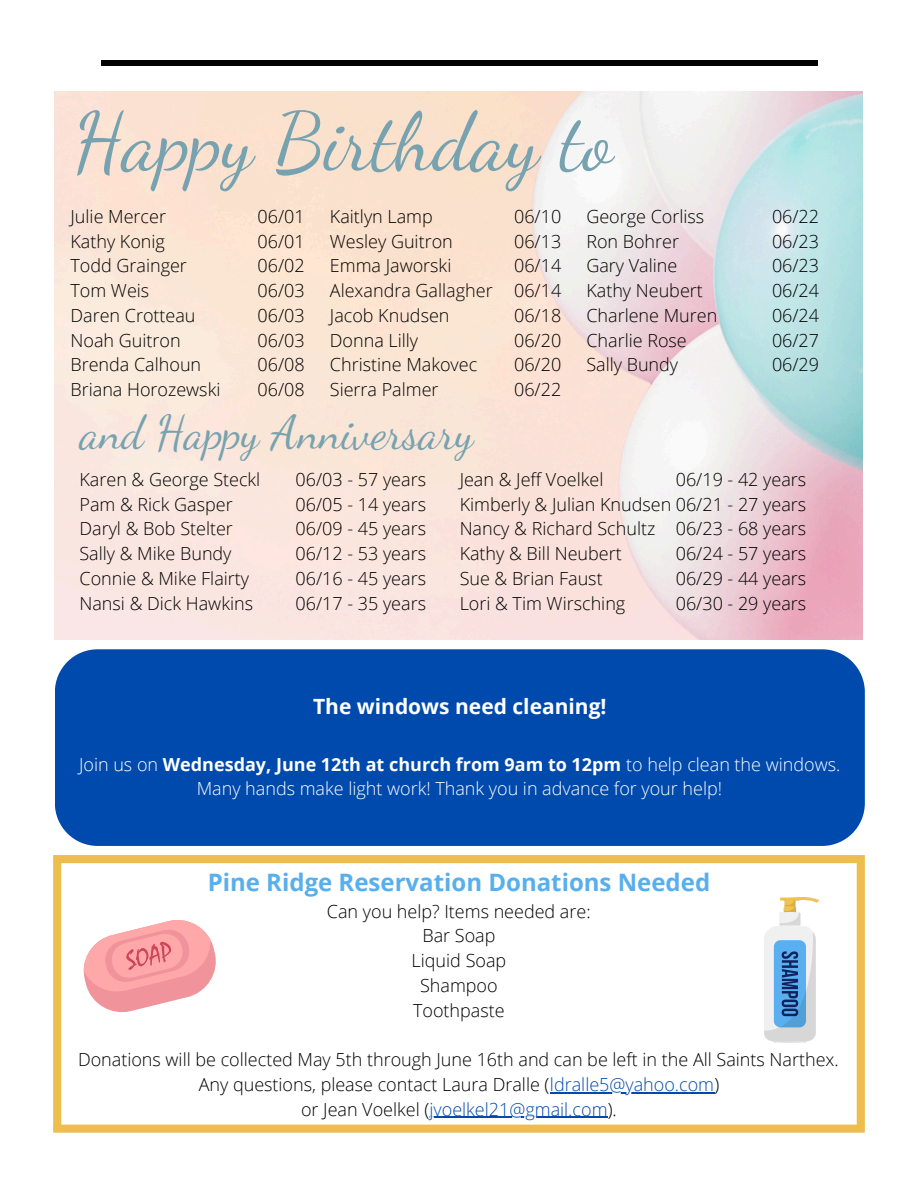
<style>
.page{position:relative;width:918px;height:1188px;background:#fff}
.page>*{position:absolute;margin:0;border:0;box-sizing:border-box;transform-origin:0 0}
.t1{font:81.3px "Dancing Script";color:#77a2af}
.t2{font:46.35px "Dancing Script";color:#77a2af}
.t3{font:700 24px "Open Sans";color:#58afed}
.t4{font:700 21px "Open Sans";color:#fff}
.t5{font:300 18px/24.8px "Open Sans";color:#000;text-align:center}
.t6{font:700 18px "Open Sans";color:#fff}
.t7{font:300 18px "Open Sans";color:#fff}
.t8{font:300 18px "Open Sans";color:#004aad}
.s1{font-weight:300}
.s2{color:#004aad}
.s3{color:#000}
</style>
<div class="page">
<div style="left:101px;top:60px;width:717px;height:6px;background:#000"></div>
<svg style="left:53px;top:855px;width:811px;height:278px"></svg>
<hr style="left:550px;top:1092px;width:164px;height:1px;background:#004aad">
<hr style="left:430px;top:1117px;width:178px;height:1px;background:#004aad">
<svg style="left:84px;top:917px;width:136px;height:99px"></svg>
<img style="left:764px;top:898px;width:54px;height:145px">
<div style="left:55px;top:649px;width:810px;height:197px;background:#004aad"></div>
<p class="t1" style="left:73px;top:94px;width:542px">Happy Birthday to</p>
<p class="t5" style="left:70px;top:203px;width:97px">Julie Mercer</p>
<p class="t5" style="left:70px;top:228px;width:96px">Kathy Konig</p>
<p class="t5" style="left:70px;top:253px;width:118px">Todd Grainger</p>
<p class="t5" style="left:70px;top:278px;width:80px">Tom Weis</p>
<p class="t5" style="left:70px;top:302px;width:127px">Daren Crotteau</p>
<p class="t5" style="left:70px;top:327px;width:112px">Noah Guitron</p>
<p class="t5" style="left:70px;top:352px;width:132px">Brenda Calhoun</p>
<p class="t5" style="left:70px;top:377px;width:151px">Briana Horozewski</p>
<p class="t5" style="left:330px;top:203px;width:104px">Kaitlyn Lamp</p>
<p class="t5" style="left:330px;top:228px;width:124px">Wesley Guitron</p>
<p class="t5" style="left:330px;top:253px;width:123px">Emma Jaworski</p>
<p class="t5" style="left:330px;top:278px;width:164px">Alexandra Gallagher</p>
<p class="t5" style="left:330px;top:302px;width:121px">Jacob Knudsen</p>
<p class="t5" style="left:330px;top:327px;width:90px">Donna Lilly</p>
<p class="t5" style="left:330px;top:352px;width:149px">Christine Makovec</p>
<p class="t5" style="left:330px;top:377px;width:110px">Sierra Palmer</p>
<p class="t5" style="left:586px;top:203px;width:119px">George Corliss</p>
<p class="t5" style="left:586px;top:228px;width:94px">Ron Bohrer</p>
<p class="t5" style="left:586px;top:253px;width:92px">Gary Valine</p>
<p class="t5" style="left:586px;top:278px;width:118px">Kathy Neubert</p>
<p class="t5" style="left:586px;top:302px;width:132px">Charlene Muren</p>
<p class="t5" style="left:586px;top:327px;width:102px">Charlie Rose</p>
<p class="t5" style="left:586px;top:352px;width:93px">Sally Bundy</p>
<p class="t5" style="left:258px;top:203px;width:49px">06/01</p>
<p class="t5" style="left:258px;top:228px;width:49px">06/01</p>
<p class="t5" style="left:258px;top:253px;width:49px">06/02</p>
<p class="t5" style="left:258px;top:278px;width:49px">06/03</p>
<p class="t5" style="left:258px;top:302px;width:49px">06/03</p>
<p class="t5" style="left:258px;top:327px;width:49px">06/03</p>
<p class="t5" style="left:258px;top:352px;width:49px">06/08</p>
<p class="t5" style="left:258px;top:377px;width:49px">06/08</p>
<p class="t2" style="left:80px;top:406px;width:395px">and Happy Anniversary</p>
<p class="t5" style="left:79px;top:466px;width:182px">Karen &amp; George Steckl</p>
<p class="t5" style="left:79px;top:491px;width:155px">Pam &amp; Rick Gasper</p>
<p class="t5" style="left:79px;top:516px;width:155px">Daryl &amp; Bob Stelter</p>
<p class="t5" style="left:79px;top:541px;width:154px">Sally &amp; Mike Bundy</p>
<p class="t5" style="left:79px;top:565px;width:171px">Connie &amp; Mike Flairty</p>
<p class="t5" style="left:79px;top:590px;width:175px">Nansi &amp; Dick Hawkins</p>
<h2 class="t5" style="left:514px;top:203px;width:49px">06/10</h2>
<p class="t5" style="left:514px;top:228px;width:49px">06/13</p>
<p class="t5" style="left:514px;top:253px;width:49px">06/14</p>
<p class="t5" style="left:514px;top:278px;width:49px">06/14</p>
<p class="t5" style="left:514px;top:302px;width:49px">06/18</p>
<p class="t5" style="left:514px;top:327px;width:49px">06/20</p>
<p class="t5" style="left:514px;top:352px;width:49px">06/20</p>
<p class="t5" style="left:514px;top:377px;width:49px">06/22</p>
<p class="t5" style="left:772px;top:203px;width:49px">06/22</p>
<p class="t5" style="left:772px;top:228px;width:49px">06/23</p>
<p class="t5" style="left:772px;top:253px;width:49px">06/23</p>
<p class="t5" style="left:772px;top:278px;width:49px">06/24</p>
<p class="t5" style="left:772px;top:302px;width:49px">06/24</p>
<p class="t5" style="left:772px;top:327px;width:49px">06/27</p>
<p class="t5" style="left:772px;top:352px;width:49px">06/29</p>
<p class="t5" style="left:460px;top:466px;width:145px">Jean &amp; Jeff Voelkel</p>
<p class="t5" style="left:460px;top:491px;width:348px">Kimberly &amp; Julian Knudsen 06/21 - 27 years</p>
<p class="t5" style="left:460px;top:516px;width:197px">Nancy &amp; Richard Schultz</p>
<h4 class="t5" style="left:460px;top:541px;width:164px">Kathy &amp; Bill Neubert</h4>
<p class="t5" style="left:460px;top:565px;width:145px">Sue &amp; Brian Faust</p>
<p class="t5" style="left:460px;top:590px;width:167px">Lori &amp; Tim Wirsching</p>
<p class="t5" style="left:296px;top:466px;width:132px">06/03 - 57 years</p>
<p class="t5" style="left:296px;top:491px;width:132px">06/05 - 14 years</p>
<p class="t5" style="left:296px;top:516px;width:132px">06/09 - 45 years</p>
<p class="t5" style="left:296px;top:541px;width:132px">06/12 - 53 years</p>
<p class="t5" style="left:296px;top:565px;width:132px">06/16 - 45 years</p>
<p class="t5" style="left:296px;top:590px;width:132px">06/17 - 35 years</p>
<h3 class="t5" style="left:676px;top:466px;width:132px">06/19 - 42 years</h3>
<p class="t5" style="left:676px;top:516px;width:132px">06/23 - 68 years</p>
<p class="t5" style="left:676px;top:541px;width:132px">06/24 - 57 years</p>
<p class="t5" style="left:676px;top:565px;width:132px">06/29 - 44 years</p>
<p class="t5" style="left:676px;top:590px;width:132px">06/30 - 29 years</p>
<p class="t4" style="left:313px;top:692px;width:295px">The windows need cleaning!</p>
<p class="t6" style="left:79px;top:751px;width:763px"><span class="s1">Join us on</span> Wednesday, June 12th at church from 9am to 12pm <span class="s1">to help clean the windows.</span></p>
<p class="t7" style="left:197px;top:776px;width:527px">Many hands make light work! Thank you in advance for your help!</p>
<h1 class="t3" style="left:208px;top:865px;width:504px">Pine Ridge Reservation Donations Needed</h1>
<h1 class="t5" style="left:327px;top:898px;width:265px">Can you help? Items needed are:<br>Bar Soap<br>Liquid Soap<br>Shampoo<br>Toothpaste</h1>
<p class="t5" style="left:78px;top:1047px;width:762px">Donations will be collected May 5th through June 16th and can be left in the All Saints Narthex.</p>
<p class="t5" style="left:199px;top:1072px;width:522px">Any questions, please contact Laura Dralle (<span class="s2">ldralle5@yahoo.com</span>)</p>
<p class="t8" style="left:301px;top:1096px;width:317px"><span class="s3">or Jean Voelkel (</span>jvoelkel21@gmail.com<span class="s3">).</span></p>
</div>
